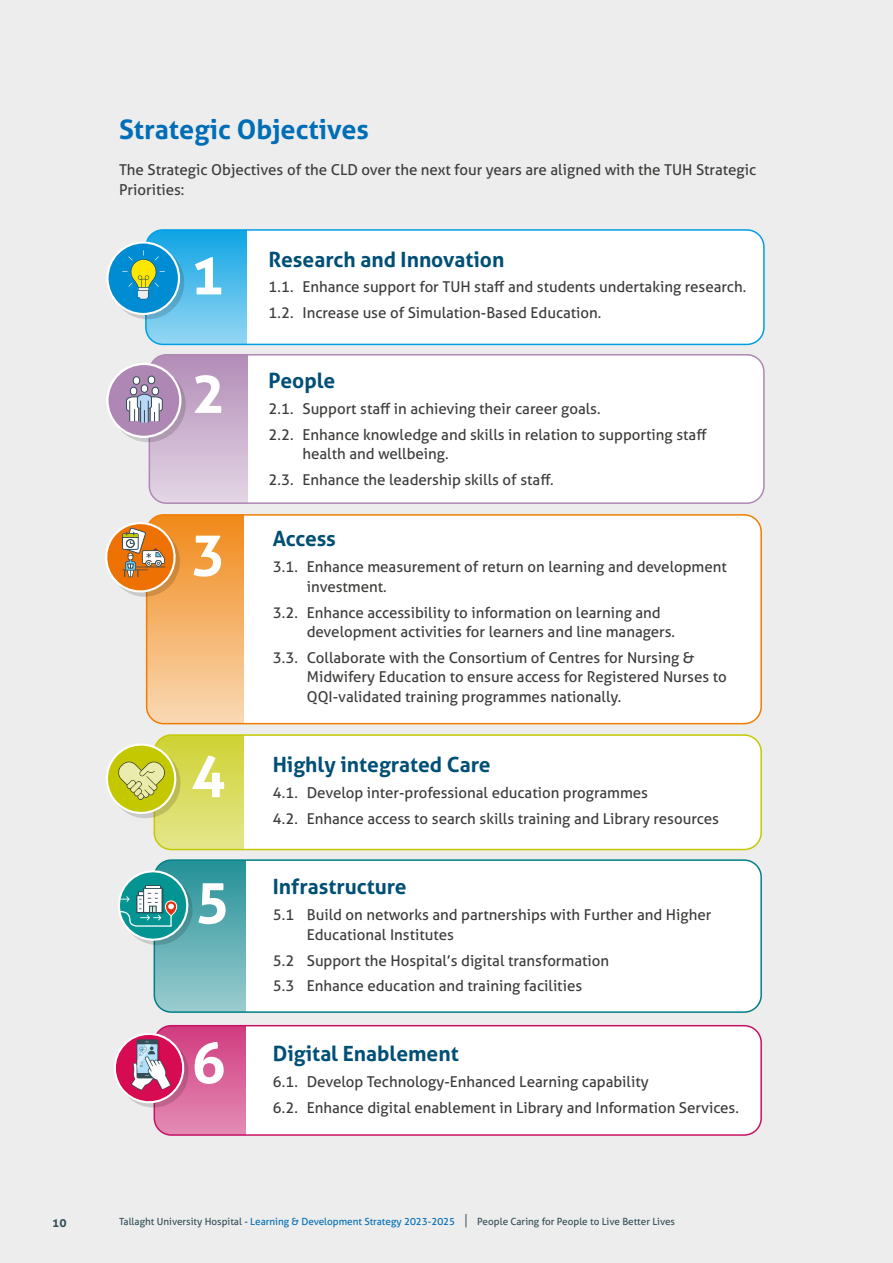
<style>
.page{position:relative;width:893px;height:1263px;background:#fff}
.page>*{position:absolute;margin:0;border:0;box-sizing:border-box;transform-origin:0 0}
.t1{font:700 57px/118.5px "Aller";color:#fff}
.t2{font:700 27px "Aller";color:#006db7}
.t3{font:700 21px "Aller";color:#004f76}
.t4{font:15px/25.8px "Aller";color:#3c3c3b}
.t5{font:700 12px "Aller";color:#334e59}
.t6{font:9.9px "Aller";color:#334e59}
.s1{color:#006db7}
.s2{font-size:14.1px}
</style>
<div class="page">
<div style="left:0;top:0;width:892px;height:1263px;background:#ededed"></div>
<div style="left:146px;top:230px;width:618px;height:114px;background:#fff;border-radius:17px"></div>
<div style="left:146px;top:230px;width:101px;height:114px;background:linear-gradient(to bottom,#0fa4e4,#98d7f2)"></div>
<div style="left:145px;top:229px;width:620px;height:116px;border:2px solid #009fe3;border-radius:17px"></div>
<div style="left:147px;top:515px;width:614px;height:209px;background:#fff;border-radius:17px"></div>
<div style="left:147px;top:515px;width:97px;height:209px;background:linear-gradient(to bottom,#f08919,#f9d9b6)"></div>
<div style="left:146px;top:514px;width:616px;height:210px;border:2px solid #ef7d00;border-radius:17px"></div>
<div style="left:154px;top:735px;width:607px;height:114px;background:#fff;border-radius:17px"></div>
<div style="left:154px;top:735px;width:90px;height:114px;background:linear-gradient(to bottom,#cfd230,#e4e692)"></div>
<div style="left:154px;top:734px;width:608px;height:116px;border:2px solid #c4c800;border-radius:17px"></div>
<div style="left:154px;top:860px;width:607px;height:152px;background:#fff;border-radius:17px"></div>
<div style="left:154px;top:860px;width:92px;height:152px;background:linear-gradient(to bottom,#229097,#9fced1)"></div>
<div style="left:154px;top:859px;width:608px;height:154px;border:2px solid #007f87;border-radius:17px"></div>
<div style="left:154px;top:1026px;width:607px;height:109px;background:#fff;border-radius:17px"></div>
<div style="left:154px;top:1026px;width:91px;height:109px;background:linear-gradient(to bottom,#d13c7f,#e48db4)"></div>
<div style="left:154px;top:1025px;width:608px;height:111px;border:2px solid #c71164;border-radius:17px"></div>
<div style="left:149px;top:355px;width:615px;height:148px;background:#fff;border-radius:17px"></div>
<div style="left:149px;top:355px;width:99px;height:148px;background:linear-gradient(to bottom,#b38db8,#e3d6e5)"></div>
<div style="left:149px;top:354px;width:616px;height:150px;border:2px solid #af87b4;border-radius:17px"></div>
<svg style="left:105px;top:518px;width:75px;height:79px"></svg>
<svg style="left:118px;top:864px;width:76px;height:81px"></svg>
<svg style="left:106px;top:740px;width:75px;height:78px"></svg>
<svg style="left:114px;top:1026px;width:76px;height:84px"></svg>
<svg style="left:112px;top:247px;width:71px;height:71px"></svg>
<div style="left:111px;top:246px;width:73px;height:73px;border:2px solid #2b2522;border-radius:50%"></div>
<div style="left:108px;top:242px;width:71px;height:72px;background:#008cd3;border-radius:50%"></div>
<div style="left:106px;top:241px;width:74px;height:74px;border:2px solid #fff;border-radius:50%"></div>
<svg style="left:122px;top:250px;width:43px;height:49px"></svg>
<svg style="left:112px;top:368px;width:73px;height:73px"></svg>
<div style="left:111px;top:367px;width:75px;height:75px;border:2px solid #2b2522;border-radius:50%"></div>
<div style="left:107px;top:364px;width:73px;height:73px;background:#af87b4;border-radius:50%"></div>
<div style="left:106px;top:363px;width:75px;height:75px;border:2px solid #fff;border-radius:50%"></div>
<div style="left:141px;top:385px;width:7px;height:7px;background:#fff;border-radius:3px"></div>
<div style="left:141px;top:384px;width:7px;height:9px;border:1px solid #334e59;border-radius:3px"></div>
<div style="left:148px;top:376px;width:7px;height:8px;background:#fff;border-radius:3px"></div>
<div style="left:148px;top:376px;width:7px;height:8px;border:1px solid #334e59;border-radius:3px"></div>
<div style="left:133px;top:377px;width:7px;height:7px;background:#fff;border-radius:3px"></div>
<div style="left:133px;top:376px;width:7px;height:9px;border:1px solid #334e59;border-radius:3px"></div>
<div style="left:152px;top:387px;width:6px;height:8px;background:#fff;border-radius:3px"></div>
<div style="left:152px;top:387px;width:7px;height:8px;border:1px solid #334e59;border-radius:3px"></div>
<div style="left:130px;top:387px;width:7px;height:8px;background:#fff;border-radius:3px"></div>
<div style="left:130px;top:387px;width:7px;height:8px;border:1px solid #334e59;border-radius:3px"></div>
<svg style="left:126px;top:393px;width:37px;height:30px"></svg>
<h2 class="t2" style="left:119px;top:113px;width:251px">Strategic Objectives</h2>
<p class="t4" style="left:119px;top:160px;width:639px;line-height:19.5px">The Strategic Objectives of the CLD over the next four years are aligned with the TUH Strategic<br>Priorities:</p>
<h1 class="t1" style="left:190px;top:215px;width:37px">1<br>2</h1>
<h3 class="t3" style="left:268px;top:246px;width:237px">Research and Innovation</h3>
<p class="t4" style="left:268px;top:274px;width:479px">1.1. Enhance support for TUH staff and students undertaking research.<br>1.2. Increase use of Simulation-Based Education.</p>
<h3 class="t3" style="left:268px;top:367px;width:68px">People</h3>
<p class="t4" style="left:268px;top:395px;width:440px">2.1. Support staff in achieving their career goals.<br>2.2. Enhance knowledge and skills in relation to supporting staff</p>
<p class="t4" style="left:268px;top:441px;width:287px;text-indent:34px">health and wellbeing.<br>2.3. Enhance the leadership skills of staff.</p>
<h1 class="t1" style="left:191px;top:493px;width:36px">3</h1>
<h3 class="t3" style="left:273px;top:526px;width:65px">Access</h3>
<p class="t4" style="left:307px;top:557px;width:421px;line-height:19.5px;text-indent:-34px">3.1. Enhance measurement of return on learning and development investment.</p>
<p class="t4" style="left:307px;top:602px;width:370px;line-height:19.5px;text-indent:-34px">3.2. Enhance accessibility to information on learning and development activities for learners and line managers.</p>
<p class="t4" style="left:307px;top:648px;width:421px;line-height:19.5px;text-indent:-34px">3.3. Collaborate with the Consortium of Centres for Nursing &amp;<br>Midwifery Education to ensure access for Registered Nurses to<br>QQI-validated training programmes nationally.</p>
<h1 class="t1" style="left:191px;top:714px;width:36px">4</h1>
<h3 class="t3" style="left:273px;top:752px;width:219px">Highly integrated Care</h3>
<p class="t4" style="left:273px;top:780px;width:447px">4.1. Develop inter-professional education programmes<br>4.2. Enhance access to search skills training and Library resources</p>
<h1 class="t1" style="left:196px;top:840px;width:36px">5</h1>
<h3 class="t3" style="left:273px;top:874px;width:135px">Infrastructure</h3>
<p class="t4" style="left:307px;top:905px;width:406px;line-height:19.5px;text-indent:-34px">5.1 Build on networks and partnerships with Further and Higher<br>Educational Institutes</p>
<p class="t4" style="left:273px;top:947px;width:338px">5.2 Support the Hospital’s digital transformation<br>5.3 Enhance education and training facilities</p>
<h1 class="t1" style="left:191px;top:1003px;width:36px">6</h1>
<h3 class="t3" style="left:273px;top:1040px;width:187px">Digital Enablement</h3>
<p class="t4" style="left:273px;top:1068px;width:468px">6.1. Develop Technology-Enhanced Learning capability<br>6.2. Enhance digital enablement in Library and Information Services.</p>
<p class="t5" style="left:52px;top:1215px;width:16px">10</p>
<p class="t6" style="left:119px;top:1216px;width:557px">Tallaght University Hospital - <span class="s1">Learning &amp; Development Strategy 2023-2025</span> <span class="s2">|</span> People Caring for People to Live Better Lives</p>
</div>
